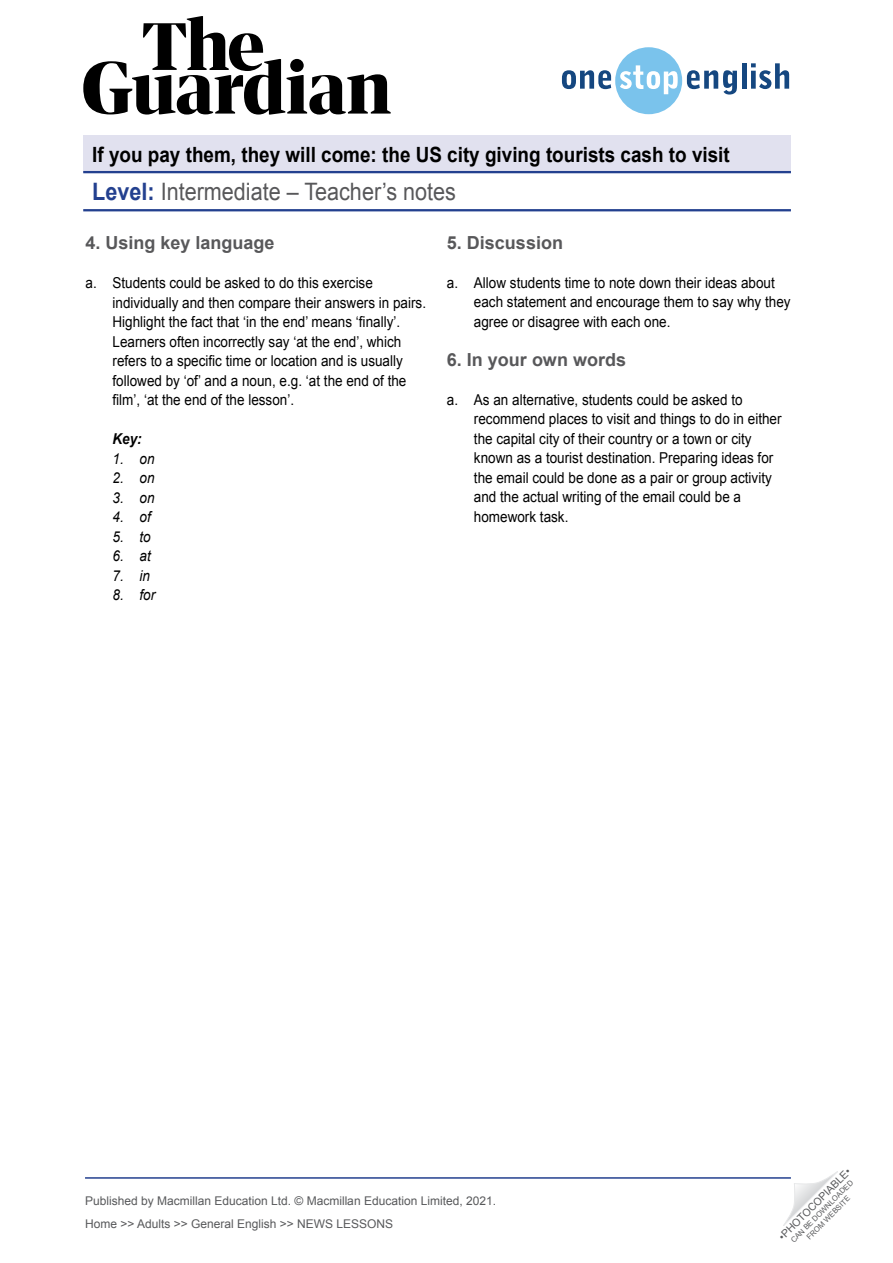
<style>
.page{position:relative;width:893px;height:1263px;background:#fff}
.page>*{position:absolute;margin:0;border:0;box-sizing:border-box;transform-origin:0 0}
.Article_Subtitle{font:24px "Arial";color:#58585a;scale:.9 1}
.Article_Subtitle-2{font:700 21px "Arial";color:#000;scale:.9 1}
.TN__Title{font:700 18px "Arial";color:#58585a}
.t1{font:15px/19.5px "Arial";color:#000;scale:.9 1}
.TN__Key_body_-_regul{font:italic 15px "Arial";color:#000;scale:.9 1}
.TN__Key_title{font:italic 700 15px "Arial";color:#000;scale:.9 1}
.TN__Key_body_-_first{font:italic 15px "Arial";color:#000;scale:.9 1}
.t2{font:12px/23px "Arial";color:#58595b}
.t3{font:10.5px "Arial";color:#58595b}
.t4{font:7.5px/9px "Arial";color:#58595b;text-align:center}
.s1{font-weight:700;color:#23408f}
</style>
<div class="page">
<svg style="left:83px;top:16px;width:308px;height:99px"></svg>
<svg style="left:562px;top:47px;width:175px;height:67px"></svg>
<hr style="left:742px;top:63px;width:4px;height:26px;background:#154780">
<svg style="left:751px;top:63px;width:38px;height:26px"></svg>
<hr style="left:85px;top:1177px;width:706px;height:2px;background:#23408f">
<svg style="left:783px;top:1171px;width:55px;height:55px"></svg>
<hr style="left:83px;top:209px;width:708px;height:2px;background:#23408f">
<div style="left:83px;top:136px;width:708px;height:37px;background:#e1e1ef"></div>
<hr style="left:83px;top:171px;width:708px;height:2px;background:#23408f">
<p class="Article_Subtitle-2" style="left:92px;top:141px;width:710px">If you pay them, they will come: the US city giving tourists cash to visit</p>
<p class="Article_Subtitle" style="left:92px;top:176px;width:406px"><span class="s1">Level:</span> Intermediate – Teacher’s notes</p>
<p class="TN__Title" style="left:86px;top:231px;width:191px">4. Using key language</p>
<p class="t1" style="left:112px;top:273px;width:350px;text-indent:-27px">a. Students could be asked to do this exercise individually and then compare their answers in pairs.<br>Highlight the fact that ‘in the end’ means ‘finally’.<br>Learners often incorrectly say ‘at the end’, which refers to a specific time or location and is usually followed by ‘of’ and a noun, e.g. ‘at the end of the film’, ‘at the end of the lesson’.</p>
<p class="TN__Key_title" style="left:112px;top:429px;width:34px">Key:</p>
<p class="TN__Key_body_-_first" style="left:112px;top:449px;width:48px">1. on</p>
<p class="TN__Key_body_-_regul" style="left:112px;top:468px;width:48px">2. on</p>
<p class="TN__Key_body_-_regul" style="left:112px;top:488px;width:48px">3. on</p>
<p class="TN__Key_body_-_regul" style="left:112px;top:507px;width:44px">4. of</p>
<p class="TN__Key_body_-_regul" style="left:112px;top:527px;width:44px">5. to</p>
<p class="TN__Key_body_-_regul" style="left:112px;top:546px;width:44px">6. at</p>
<p class="TN__Key_body_-_regul" style="left:112px;top:566px;width:43px">7. in</p>
<p class="TN__Key_body_-_regul" style="left:112px;top:585px;width:49px">8. for</p>
<p class="TN__Title" style="left:447px;top:230px;width:118px">5. Discussion</p>
<p class="t1" style="left:474px;top:273px;width:353px;text-indent:-27px">a. Allow students time to note down their ideas about each statement and encourage them to say why they agree or disagree with each one.</p>
<p class="TN__Title" style="left:447px;top:348px;width:181px">6. In your own words</p>
<p class="t1" style="left:474px;top:390px;width:343px;text-indent:-27px">a. As an alternative, students could be asked to recommend places to visit and things to do in either the capital city of their country or a town or city known as a tourist destination. Preparing ideas for the email could be done as a pair or group activity and the actual writing of the email could be a homework task.</p>
<p class="t2" style="left:85px;top:1189px;width:413px">Published by Macmillan Education Ltd. © Macmillan Education Limited, 2021.<br>Home &gt;&gt; Adults &gt;&gt; General English &gt;&gt; NEWS LESSONS</p>
<p class="t3" style="left:776px;top:1233px;width:99px;rotate:-45deg">•PHOTOCOPIABLE•</p>
<p class="t4" style="left:789px;top:1238px;width:86px;rotate:-45deg">CAN BE DOWNLOADED<br>FROM WEBSITE</p>
</div>
